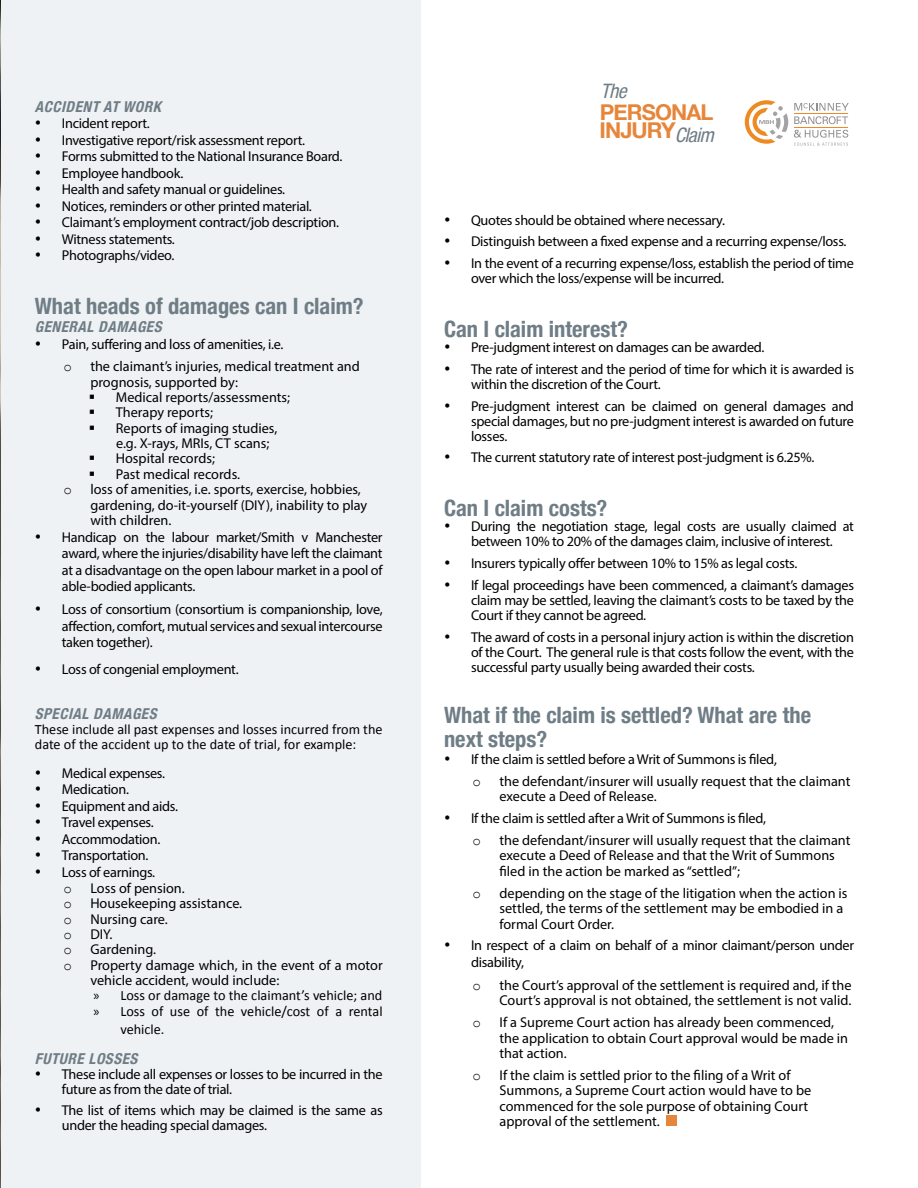
<style>
.page{position:relative;width:918px;height:1188px;background:#fff}
.page>*{position:absolute;margin:0;border:0;box-sizing:border-box;transform-origin:0 0}
.t1{font:700 condensed 22.5px/24px "Helvetica Neue";color:#6f7d86}
.t2{font:700 21.9px/18.6px "Helvetica Neue";letter-spacing:-.04em;color:#e6863b}
.t3{font:italic condensed 19.95px "Helvetica Neue Condensed";color:#6f7d86}
.t4{font:italic 700 condensed 15px "Helvetica Neue";color:#6f7d86}
.t5{font:14.25px/15px "Myriad Pro";letter-spacing:-.02em;color:#000;text-align:justify}
.t6{font:14.25px/15.5px "Myriad Pro";color:#000}
.t7{font:14.25px/15.5px "Calibri";color:#000}
.t8{font:14.25px "Courier New";color:#000}
.s1{font-family:"Myriad Pro"}
.s2{font-family:"Calibri"}
</style>
<div class="page">
<div style="left:2px;top:0;width:419px;height:1188px;background:#eff2f4"></div>
<hr style="left:0;top:0;width:1px;height:1188px;background:#6f7d86">
<svg style="left:794px;top:103px;width:55px;height:21px"></svg>
<hr style="left:794px;top:113px;width:54px;height:1px;background:#ed8b22">
<hr style="left:794px;top:127px;width:54px;height:1px;background:#ed8b22">
<svg style="left:794px;top:130px;width:54px;height:16px"></svg>
<svg style="left:745px;top:100px;width:43px;height:44px"></svg>
<div style="left:666px;top:1115px;width:11px;height:11px;background:#e6863b"></div>
<p class="t4" style="left:35px;top:94px;width:133px">ACCIDENTATWORK</p>
<p class="t5" style="left:35px;top:116px;width:116px">• Incident report.</p>
<p class="t5" style="left:35px;top:132px;width:272px">• Investigative report/risk assessment report.</p>
<p class="t5" style="left:35px;top:149px;width:309px">• Forms submitted to the National Insurance Board.</p>
<p class="t5" style="left:35px;top:165px;width:150px">• Employee handbook.</p>
<p class="t5" style="left:35px;top:182px;width:252px">• Health and safety manual or guidelines.</p>
<p class="t5" style="left:35px;top:198px;width:279px">• Notices, reminders or other printed material.</p>
<p class="t5" style="left:35px;top:215px;width:306px">• Claimant’s employment contract/job description.</p>
<p class="t5" style="left:35px;top:231px;width:142px">• Witness statements.</p>
<p class="t5" style="left:35px;top:248px;width:141px">• Photographs/video.</p>
<h1 class="t1" style="left:35px;top:293px;width:330px">What heads of damages can I claim?</h1>
<p class="t4" style="left:35px;top:314px;width:134px">GENERALDAMAGES</p>
<p class="t5" style="left:35px;top:337px;width:250px">• Pain, suffering and loss of amenities, i.e.</p>
<p class="t8" style="left:63px;top:358px;width:10px">o</p>
<p class="t6" style="left:90px;top:359px;width:271px">the claimant’s injuries, medical treatment and prognosis, supported by:</p>
<p class="t6" style="left:89px;top:389px;width:203px">▪ Medical reports/assessments;</p>
<p class="t6" style="left:89px;top:405px;width:126px">▪ Therapy reports;</p>
<p class="t6" style="left:116px;top:420px;width:163px;text-indent:-27px">▪ Reports of imaging studies, e.g. X-rays, MRIs, CT scans;</p>
<p class="t6" style="left:89px;top:451px;width:128px">▪ Hospital records;</p>
<p class="t6" style="left:89px;top:466px;width:153px">▪ Past medical records.</p>
<p class="t8" style="left:63px;top:481px;width:10px">o</p>
<p class="t6" style="left:90px;top:482px;width:278px">loss of amenities, i.e. sports, exercise, hobbies, gardening, do-it-yourself (DIY), inability to play with children.</p>
<p class="t5" style="left:62px;top:528px;width:322px;line-height:16.5px;text-indent:-27px">• Handicap on the labour market/Smith v Manchester award, where the injuries/disability have left the claimant at a disadvantage on the open labour market in a pool of able-bodied applicants.</p>
<p class="t5" style="left:62px;top:601px;width:322px;line-height:16.5px;text-indent:-27px">• Loss of consortium (consortium is companionship, love, affection, comfort, mutual services and sexual intercourse taken together).</p>
<p class="t5" style="left:35px;top:661px;width:205px">• Loss of congenial employment.</p>
<p class="t4" style="left:35px;top:701px;width:128px">SPECIALDAMAGES</p>
<p class="t7" style="left:35px;top:721px;width:349px">These include all past expenses and losses incurred from the date of the accident up to the date of trial, for example:</p>
<p class="t5" style="left:35px;top:765px;width:132px">• Medical expenses.</p>
<p class="t5" style="left:35px;top:782px;width:96px">• Medication.</p>
<p class="t5" style="left:35px;top:798px;width:145px">• Equipment and aids.</p>
<p class="t5" style="left:35px;top:815px;width:120px">• Travel expenses.</p>
<p class="t5" style="left:35px;top:831px;width:127px">• Accommodation.</p>
<p class="t5" style="left:35px;top:848px;width:115px">• Transportation.</p>
<p class="t5" style="left:35px;top:865px;width:122px">• Loss of earnings.</p>
<p class="t8" style="left:63px;top:880px;width:10px">o</p>
<p class="t6" style="left:90px;top:880px;width:96px">Loss of pension.</p>
<p class="t8" style="left:63px;top:895px;width:10px">o</p>
<p class="t6" style="left:90px;top:896px;width:153px">Housekeeping assistance.</p>
<p class="t8" style="left:63px;top:910px;width:10px">o</p>
<p class="t6" style="left:90px;top:911px;width:79px">Nursing care.</p>
<p class="t8" style="left:63px;top:926px;width:10px">o</p>
<p class="t5" style="left:90px;top:926px;width:24px">DIY.</p>
<p class="t8" style="left:63px;top:941px;width:10px">o</p>
<p class="t6" style="left:90px;top:942px;width:67px">Gardening.</p>
<p class="t8" style="left:63px;top:956px;width:10px">o</p>
<p class="t6" style="left:90px;top:957px;width:294px">Property damage which, in the event of a motor vehicle accident, would include:</p>
<p class="t7" style="left:93px;top:987px;width:291px"><span class="s1">»</span> Loss or damage to the claimant’s vehicle; and <span class="s1">»</span> Loss of use of the vehicle/cost of a rental</p>
<p class="t7" style="left:120px;top:1021px;width:46px">vehicle.</p>
<p class="t4" style="left:35px;top:1046px;width:109px">FUTURELOSSES</p>
<p class="t5" style="left:62px;top:1066px;width:322px;text-indent:-27px">• These include all expenses or losses to be incurred in the future as from the date of trial.</p>
<p class="t5" style="left:62px;top:1103px;width:322px;text-indent:-27px">• The list of items which may be claimed is the same as under the heading special damages.</p>
<h3 class="t3" style="left:601px;top:80px;width:33px">The</h3>
<h2 class="t2" style="left:599px;top:103px;width:121px">PERSONAL<br>INJURY<sub>Claim</sub></h2>
<p class="t5" style="left:444px;top:212px;width:283px">• Quotes should be obtained where necessary.</p>
<p class="t5" style="left:444px;top:234px;width:404px">• Distinguish between a fixed expense and a recurring expense/loss.</p>
<p class="t5" style="left:471px;top:256px;width:385px;text-indent:-27px">• In the event of a recurring expense/loss, establish the period of time over which the loss/expense will be incurred.</p>
<h1 class="t1" style="left:444px;top:315px;width:185px">Can I claim interest?</h1>
<p class="t5" style="left:444px;top:340px;width:322px">• Pre-judgment interest on damages can be awarded.</p>
<p class="t5" style="left:471px;top:361px;width:385px;text-indent:-27px">• The rate of interest and the period of time for which it is awarded is within the discretion of the Court.</p>
<p class="t5" style="left:471px;top:398px;width:385px;text-indent:-27px">• Pre-judgment interest can be claimed on general damages and special damages, but no pre-judgment interest is awarded on future losses.</p>
<p class="t5" style="left:444px;top:450px;width:372px">• The current statutory rate of interest post-judgment is 6.25%.</p>
<h1 class="t1" style="left:444px;top:495px;width:165px">Can I claim costs?</h1>
<p class="t5" style="left:444px;top:519px;width:411px;text-align:center">• During the negotiation stage, legal costs are usually claimed at between 10% to 20% of the damages claim, inclusive of interest.</p>
<p class="t5" style="left:444px;top:556px;width:355px">• Insurers typically offer between 10% to 15% as legal costs.</p>
<p class="t5" style="left:471px;top:577px;width:385px;text-indent:-27px">• If legal proceedings have been commenced, a claimant’s damages claim may be settled, leaving the claimant’s costs to be taxed by the Court if they cannot be agreed.</p>
<p class="t5" style="left:471px;top:629px;width:384px;text-indent:-27px">• The award of costs in a personal injury action is within the discretion of the Court. The general rule is that costs follow the event, with the successful party usually being awarded their costs.</p>
<h1 class="t1" style="left:444px;top:701px;width:369px">What if the claim is settled? What are the next steps?</h1>
<p class="t5" style="left:444px;top:751px;width:335px">• If the claim is settled before a Writ of Summons is filed<span class="s2">,</span></p>
<p class="t8" style="left:472px;top:773px;width:10px">o</p>
<p class="t6" style="left:500px;top:773px;width:352px">the defendant/insurer will usually request that the claimant execute a Deed of Release.</p>
<p class="t5" style="left:444px;top:810px;width:323px">• If the claim is settled after a Writ of Summons is filed,</p>
<p class="t8" style="left:472px;top:832px;width:10px">o</p>
<p class="t6" style="left:500px;top:832px;width:352px">the defendant/insurer will usually request that the claimant execute a Deed of Release and that the Writ of Summons filed in the action be marked as “settled”;</p>
<p class="t8" style="left:472px;top:885px;width:10px">o</p>
<p class="t6" style="left:500px;top:885px;width:350px">depending on the stage of the litigation when the action is settled, the terms of the settlement may be embodied in a formal Court Order.</p>
<p class="t5" style="left:471px;top:937px;width:385px;line-height:17.1px;text-indent:-27px">• In respect of a claim on behalf of a minor claimant/person under disability,</p>
<p class="t8" style="left:472px;top:976px;width:10px">o</p>
<p class="t6" style="left:500px;top:977px;width:354px">the Court’s approval of the settlement is required and, if the<br>Court’s approval is not obtained, the settlement is not valid.</p>
<p class="t8" style="left:472px;top:1014px;width:10px">o</p>
<p class="t6" style="left:500px;top:1014px;width:350px">If a Supreme Court action has already been commenced, the application to obtain Court approval would be made in that action.</p>
<p class="t8" style="left:472px;top:1067px;width:10px">o</p>
<p class="t6" style="left:500px;top:1067px;width:313px">If the claim is settled prior to the filing of a Writ of Summons, a Supreme Court action would have to be commenced for the sole purpose of obtaining Court approval of the settlement.</p>
</div>
